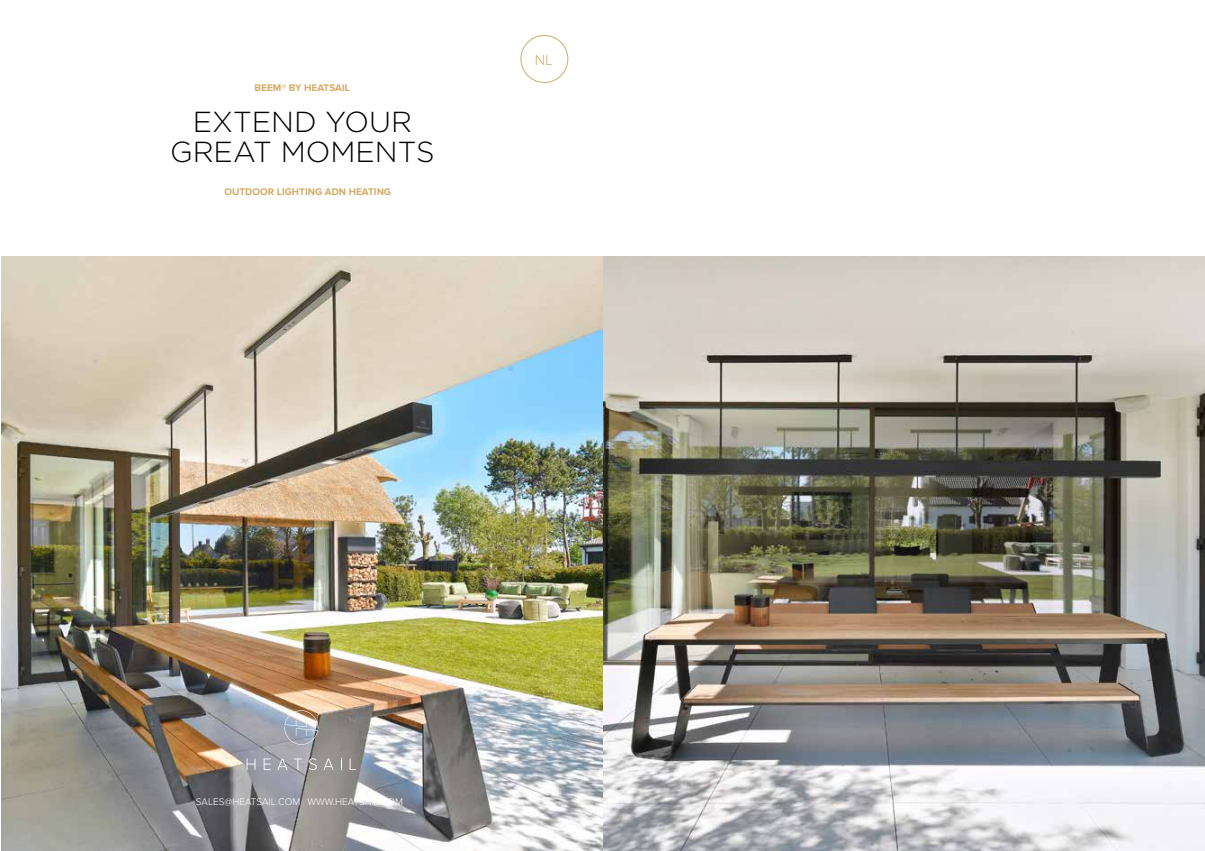
<style>
.page{position:relative;width:1205px;height:851px;background:#fff}
.page>*{position:absolute;margin:0;border:0;box-sizing:border-box;transform-origin:0 0}
.t1{font:300 29px/30.1px "Gotham";color:#000;text-align:center}
.t2{font:300 15px "Proxima Nova";color:#d2ab67}
.t3{font:700 10px "Proxima Nova";color:#d2ab67}
.t4{font:300 10px "Proxima Nova";color:#fff}
.s1{color:#d2ab67}
</style>
<div class="page">
<img style="left:1px;top:256px;width:1204px;height:594px">
<div style="left:520px;top:35px;width:48px;height:48px;border:1px solid #d2ab67;border-radius:50%"></div>
<svg style="left:247px;top:758px;width:8px;height:11px"></svg>
<svg style="left:264px;top:758px;width:7px;height:11px"></svg>
<svg style="left:277px;top:758px;width:10px;height:11px"></svg>
<svg style="left:294px;top:758px;width:8px;height:11px"></svg>
<svg style="left:309px;top:758px;width:8px;height:12px"></svg>
<svg style="left:323px;top:758px;width:11px;height:11px"></svg>
<svg style="left:350px;top:758px;width:6px;height:11px"></svg>
<svg style="left:284px;top:710px;width:34px;height:34px"></svg>
<p class="t3" style="left:255px;top:82px;width:97px">BEEM® BY HEATSAIL</p>
<h1 class="t1" style="left:170px;top:105px;width:266px">EXTEND YOUR<br>GREAT MOMENTS</h1>
<p class="t3" style="left:224px;top:186px;width:168px">OUTDOOR LIGHTING ADN HEATING</p>
<h2 class="t2" style="left:535px;top:51px;width:20px">NL</h2>
<p class="t4" style="left:196px;top:796px;width:209px">SALES@HEATSAIL.COM <span class="s1">|</span> WWW.HEATSAIL.COM</p>
</div>
